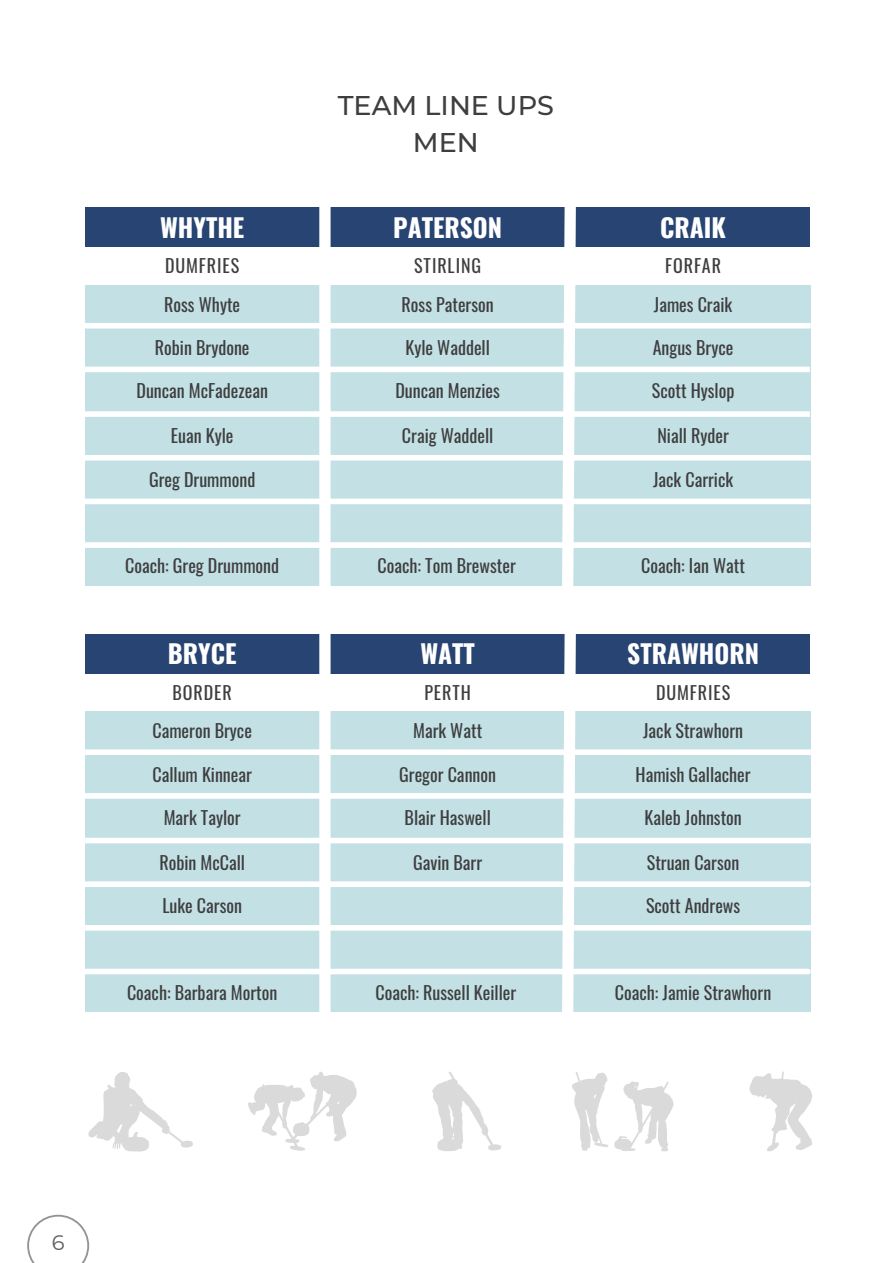
<style>
.page{position:relative;width:893px;height:1263px;background:#fff}
.page>*{position:absolute;margin:0;border:0;box-sizing:border-box;transform-origin:0 0}
.t1{font:500 27px/37.2px "Montserrat";color:#3e3e3e;text-align:center}
.t2{font:700 25.5px "Oswald";color:#fff}
.t3{font:21px "Montserrat";color:#5d5d5d}
.t4{font:18px "Oswald";color:#3e3e3e}
.t5{font:18px "Oswald";letter-spacing:.05em;color:#3e3e3e}
</style>
<div class="page">
<div style="left:85px;top:207px;width:725px;height:40px;background:#274472"></div>
<div style="left:85px;top:285px;width:725px;height:300px;background:#c3e0e5"></div>
<div style="left:319px;top:198px;width:12px;height:391px;background:#fff"></div>
<div style="left:60px;top:323px;width:751px;height:5px;background:#fff"></div>
<div style="left:65px;top:367px;width:745px;height:5px;background:#fff"></div>
<div style="left:65px;top:411px;width:745px;height:6px;background:#fff"></div>
<div style="left:49px;top:455px;width:762px;height:5px;background:#fff"></div>
<div style="left:0;top:499px;width:810px;height:5px;background:#fff"></div>
<div style="left:49px;top:542px;width:762px;height:6px;background:#fff"></div>
<div style="left:85px;top:634px;width:725px;height:39px;background:#274472"></div>
<div style="left:85px;top:711px;width:725px;height:301px;background:#c3e0e5"></div>
<div style="left:319px;top:624px;width:12px;height:392px;background:#fff"></div>
<svg style="left:556px;top:207px;width:26px;height:805px"></svg>
<div style="left:62px;top:749px;width:756px;height:6px;background:#fff"></div>
<div style="left:68px;top:793px;width:756px;height:6px;background:#fff"></div>
<div style="left:68px;top:838px;width:756px;height:5px;background:#fff"></div>
<div style="left:52px;top:881px;width:756px;height:6px;background:#fff"></div>
<div style="left:0;top:925px;width:823px;height:6px;background:#fff"></div>
<div style="left:52px;top:969px;width:756px;height:5px;background:#fff"></div>
<svg style="left:88px;top:1072px;width:105px;height:79px"></svg>
<svg style="left:432px;top:1072px;width:70px;height:79px"></svg>
<svg style="left:749px;top:1071px;width:63px;height:80px"></svg>
<svg style="left:248px;top:1072px;width:109px;height:79px"></svg>
<svg style="left:572px;top:1072px;width:102px;height:79px"></svg>
<svg style="left:27px;top:1215px;width:62px;height:48px"></svg>
<p class="t1" style="left:338px;top:85px;width:218px">TEAM LINE UPS<br>MEN</p>
<p class="t2" style="left:160px;top:214px;width:86px">WHYTHE</p>
<p class="t2" style="left:393px;top:214px;width:111px">PATERSON</p>
<p class="t2" style="left:660px;top:214px;width:67px">CRAIK</p>
<p class="t5" style="left:165px;top:250px;width:76px">DUMFRIES</p>
<p class="t5" style="left:414px;top:250px;width:68px">STIRLING</p>
<p class="t4" style="left:665px;top:250px;width:57px">FORFAR</p>
<p class="t4" style="left:164px;top:288px;width:77px">Ross Whyte</p>
<p class="t4" style="left:155px;top:332px;width:96px">Robin Brydone</p>
<p class="t4" style="left:137px;top:375px;width:133px">Duncan McFadezean</p>
<p class="t4" style="left:171px;top:420px;width:64px">Euan Kyle</p>
<p class="t4" style="left:654px;top:288px;width:80px">James Craik</p>
<p class="t4" style="left:653px;top:332px;width:82px">Angus Bryce</p>
<p class="t4" style="left:652px;top:375px;width:84px">Scott Hyslop</p>
<p class="t4" style="left:657px;top:420px;width:73px">Niall Ryder</p>
<p class="t4" style="left:402px;top:288px;width:94px">Ross Paterson</p>
<p class="t4" style="left:405px;top:332px;width:86px">Kyle Waddell</p>
<p class="t4" style="left:395px;top:375px;width:106px">Duncan Menzies</p>
<p class="t4" style="left:402px;top:420px;width:93px">Craig Waddell</p>
<p class="t4" style="left:149px;top:463px;width:108px">Greg Drummond</p>
<p class="t4" style="left:125px;top:550px;width:155px">Coach: Greg Drummond</p>
<p class="t4" style="left:378px;top:550px;width:140px">Coach: Tom Brewster</p>
<p class="t4" style="left:653px;top:463px;width:82px">Jack Carrick</p>
<p class="t4" style="left:641px;top:550px;width:105px">Coach: Ian Watt</p>
<p class="t2" style="left:168px;top:640px;width:70px">BRYCE</p>
<p class="t2" style="left:420px;top:640px;width:56px">WATT</p>
<p class="t2" style="left:627px;top:640px;width:133px">STRAWHORN</p>
<p class="t4" style="left:173px;top:676px;width:61px">BORDER</p>
<p class="t4" style="left:424px;top:676px;width:48px">PERTH</p>
<p class="t5" style="left:656px;top:676px;width:76px">DUMFRIES</p>
<p class="t4" style="left:152px;top:715px;width:101px">Cameron Bryce</p>
<p class="t4" style="left:152px;top:758px;width:101px">Callum Kinnear</p>
<p class="t4" style="left:164px;top:802px;width:78px">Mark Taylor</p>
<p class="t4" style="left:159px;top:846px;width:87px">Robin McCall</p>
<p class="t4" style="left:643px;top:715px;width:101px">Jack Strawhorn</p>
<p class="t4" style="left:636px;top:758px;width:117px">Hamish Gallacher</p>
<p class="t4" style="left:644px;top:802px;width:99px">Kaleb Johnston</p>
<p class="t4" style="left:647px;top:846px;width:94px">Struan Carson</p>
<p class="t4" style="left:413px;top:715px;width:71px">Mark Watt</p>
<p class="t4" style="left:399px;top:758px;width:98px">Gregor Cannon</p>
<p class="t4" style="left:405px;top:802px;width:88px">Blair Haswell</p>
<p class="t4" style="left:413px;top:846px;width:71px">Gavin Barr</p>
<p class="t4" style="left:162px;top:890px;width:81px">Luke Carson</p>
<p class="t4" style="left:646px;top:890px;width:96px">Scott Andrews</p>
<p class="t4" style="left:127px;top:977px;width:152px">Coach: Barbara Morton</p>
<p class="t4" style="left:375px;top:977px;width:142px">Coach: Russell Keiller</p>
<p class="t4" style="left:615px;top:977px;width:158px">Coach: Jamie Strawhorn</p>
<p class="t3" style="left:52px;top:1228px;width:14px">6</p>
</div>
